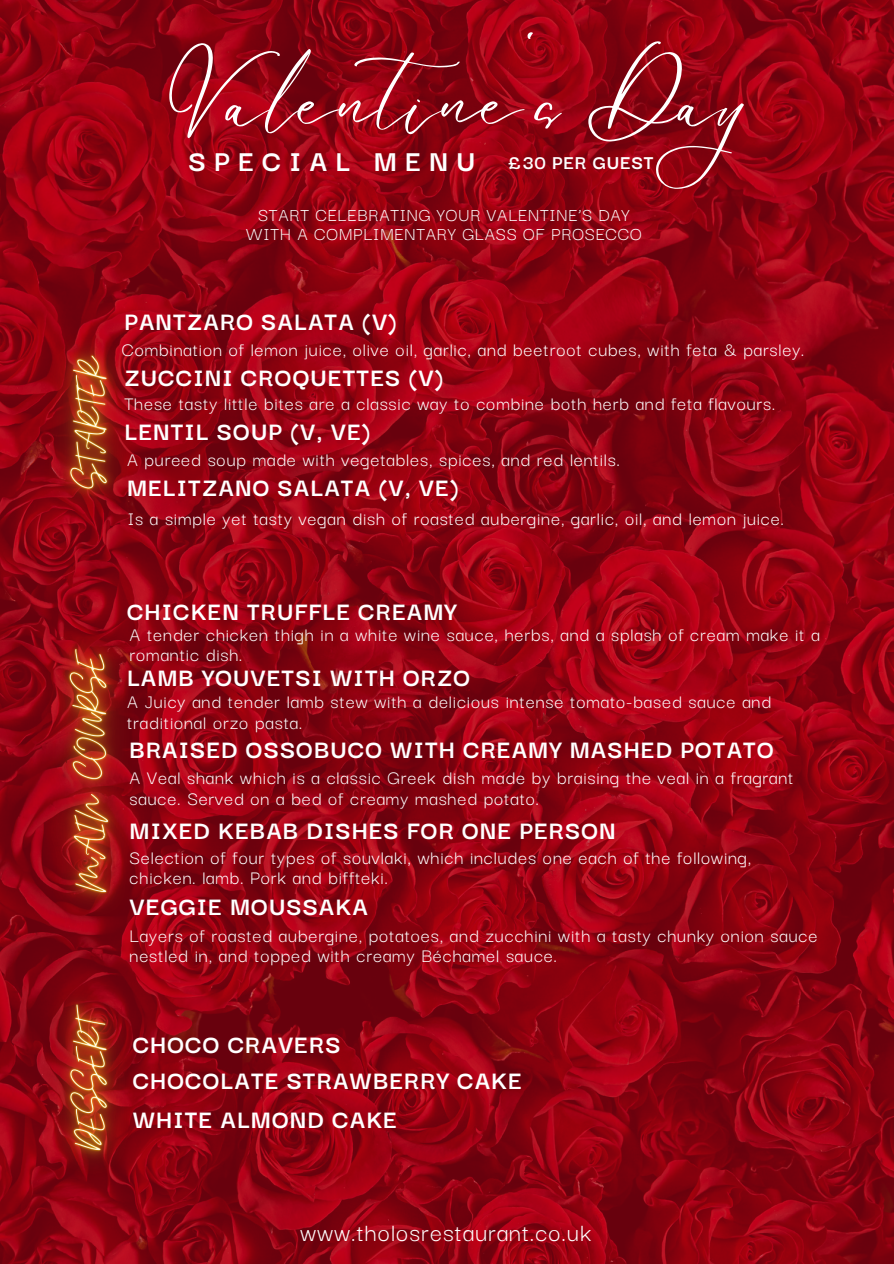
<style>
.page{position:relative;width:894px;height:1264px;background:#fff}
.page>*{position:absolute;margin:0;border:0;box-sizing:border-box;transform-origin:0 0}
.t1{font:63px "Le Jour Script";color:#fff}
.t2{font:700 31.5px "Darker Grotesque";letter-spacing:.26em;color:#fff}
.t3{font:700 27.3px "Darker Grotesque";letter-spacing:.04em;color:#fff}
.t4{font:27px "Darker Grotesque";letter-spacing:.04em;color:#fff}
.t5{font:700 21px "Darker Grotesque";letter-spacing:.04em;color:#fff}
.t6{font:20.55px/20.5px "Darker Grotesque";letter-spacing:.04em;color:#fff}
.t7{font:19.5px "Darker Grotesque";letter-spacing:.04em;color:#fff}
</style>
<div class="page">
<img style="left:0;top:0;width:893px;height:1263px">
<img style="left:5px;top:296px;width:173px;height:252px">
<img style="left:5px;top:578px;width:172px;height:363px">
<img style="left:5px;top:941px;width:173px;height:266px">
<h1 class="t1" style="left:165px;top:62px;width:652px">Valentine's Day</h1>
<h3 class="t2" style="left:188px;top:137px;width:288px">SPECIAL MENU</h3>
<p class="t5" style="left:508px;top:146px;width:147px">£30 PER GUEST</p>
<p class="t7" style="left:258px;top:200px;width:373px">START CELEBRATING YOUR VALENTINE’S DAY</p>
<h4 class="t7" style="left:246px;top:219px;width:397px">WITH A COMPLIMENTARY GLASS OF PROSECCO</h4>
<h6 class="t3" style="left:124px;top:301px;width:274px">PANTZARO SALATA (V)</h6>
<p class="t6" style="left:122px;top:338px;width:684px">Combination of lemon juice, olive oil, garlic, and beetroot cubes, with feta &amp; parsley.</p>
<p class="t3" style="left:124px;top:357px;width:320px">ZUCCINI CROQUETTES (V)</p>
<h4 class="t6" style="left:124px;top:392px;width:652px">These tasty little bites are a classic way to combine both herb and feta flavours.</h4>
<p class="t3" style="left:124px;top:411px;width:247px">LENTIL SOUP (V, VE)</p>
<h4 class="t6" style="left:127px;top:448px;width:494px">A pureed soup made with vegetables, spices, and red lentils.</h4>
<p class="t3" style="left:127px;top:467px;width:333px">MELITZANO SALATA (V, VE)</p>
<h4 class="t6" style="left:128px;top:506px;width:657px">Is a simple yet tasty vegan dish of roasted aubergine, garlic, oil, and lemon juice.</h4>
<p class="t3" style="left:127px;top:591px;width:331px">CHICKEN TRUFFLE CREAMY</p>
<h4 class="t6" style="left:130px;top:622px;width:691px">A tender chicken thigh in a white wine sauce, herbs, and a splash of cream make it a romantic dish.</h4>
<p class="t3" style="left:127px;top:657px;width:345px">LAMB YOUVETSI WITH ORZO</p>
<h4 class="t6" style="left:127px;top:690px;width:645px">A Juicy and tender lamb stew with a delicious intense tomato-based sauce and traditional orzo pasta.</h4>
<p class="t3" style="left:130px;top:729px;width:645px">BRAISED OSSOBUCO WITH CREAMY MASHED POTATO</p>
<h4 class="t6" style="left:130px;top:766px;width:665px">A Veal shank which is a classic Greek dish made by braising the veal in a fragrant sauce. Served on a bed of creamy mashed potato.</h4>
<p class="t3" style="left:130px;top:809px;width:487px">MIXED KEBAB DISHES FOR ONE PERSON</p>
<h4 class="t6" style="left:130px;top:845px;width:623px">Selection of four types of souvlaki, which includes one each of the following, chicken. lamb. Pork and biffteki.</h4>
<p class="t3" style="left:130px;top:885px;width:240px">VEGGIE MOUSSAKA</p>
<h4 class="t6" style="left:130px;top:923px;width:689px">Layers of roasted aubergine, potatoes, and zucchini with a tasty chunky onion sauce nestled in, and topped with creamy Béchamel sauce.</h4>
<h4 class="t3" style="left:133px;top:1023px;width:209px">CHOCO CRAVERS</h4>
<h4 class="t3" style="left:133px;top:1059px;width:390px">CHOCOLATE STRAWBERRY CAKE</h4>
<h5 class="t3" style="left:133px;top:1099px;width:265px">WHITE ALMOND CAKE</h5>
<h4 class="t4" style="left:300px;top:1212px;width:292px">www.tholosrestaurant.co.uk</h4>
</div>
